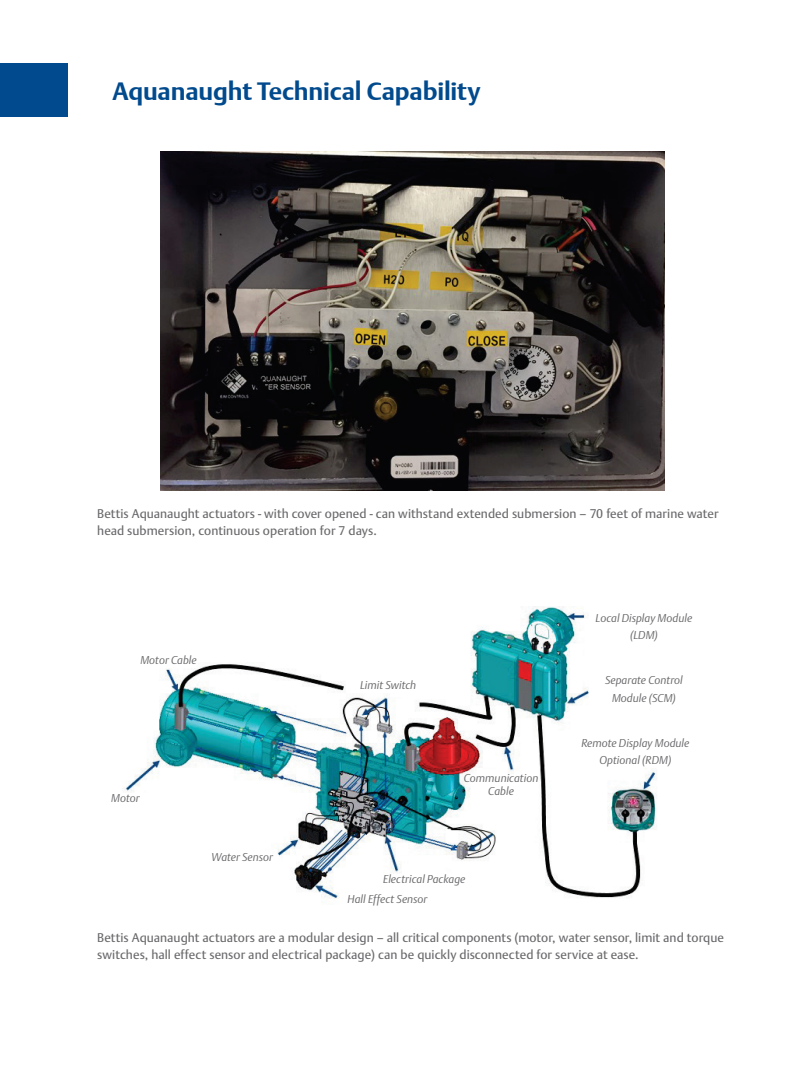
<style>
.page{position:relative;width:810px;height:1080px;background:#fff}
.page>*{position:absolute;margin:0;border:0;box-sizing:border-box;transform-origin:0 0}
.t1{font:700 25px "DTL Argo T";letter-spacing:-.005em;color:#004a8d}
.t2{font:12.5px/17.5px "DTL Argo T";letter-spacing:.005em;color:#69696c}
.t3{font:italic 11.25px/17.5px "DTL Argo T Light";letter-spacing:.005em;color:#69696c;text-align:center}
</style>
<div class="page">
<div style="left:0;top:63px;width:68px;height:54px;background:#004a8d"></div>
<img style="left:160px;top:152px;width:504px;height:338px">
<img style="left:123px;top:606px;width:534px;height:293px">
<p class="t1" style="left:112px;top:76px;width:370px">Aquanaught Technical Capability</p>
<p class="t2" style="left:97px;top:505px;width:623px">Bettis Aquanaught actuators - with cover opened - can withstand extended submersion – 70 feet of marine water head submersion, continuous operation for 7 days.</p>
<p class="t3" style="left:140px;top:651px;width:58px">Motor Cable</p>
<p class="t3" style="left:111px;top:789px;width:30px">Motor</p>
<p class="t3" style="left:211px;top:848px;width:63px">Water Sensor</p>
<p class="t3" style="left:360px;top:676px;width:58px">Limit Switch</p>
<p class="t3" style="left:464px;top:771px;width:76px;line-height:13.5px">Communication<br>Cable</p>
<p class="t3" style="left:383px;top:870px;width:84px">Electrical Package</p>
<p class="t3" style="left:348px;top:890px;width:81px">Hall Effect Sensor</p>
<p class="t3" style="left:596px;top:609px;width:98px">Local Display Module (LDM)</p>
<p class="t3" style="left:605px;top:671px;width:79px">Separate Control<br>Module (SCM)</p>
<p class="t3" style="left:581px;top:734px;width:109px">Remote Display Module<br>Optional (RDM)</p>
<p class="t2" style="left:97px;top:928px;width:628px">Bettis Aquanaught actuators are a modular design – all critical components (motor, water sensor, limit and torque switches, hall effect sensor and electrical package) can be quickly disconnected for service at ease.</p>
</div>
